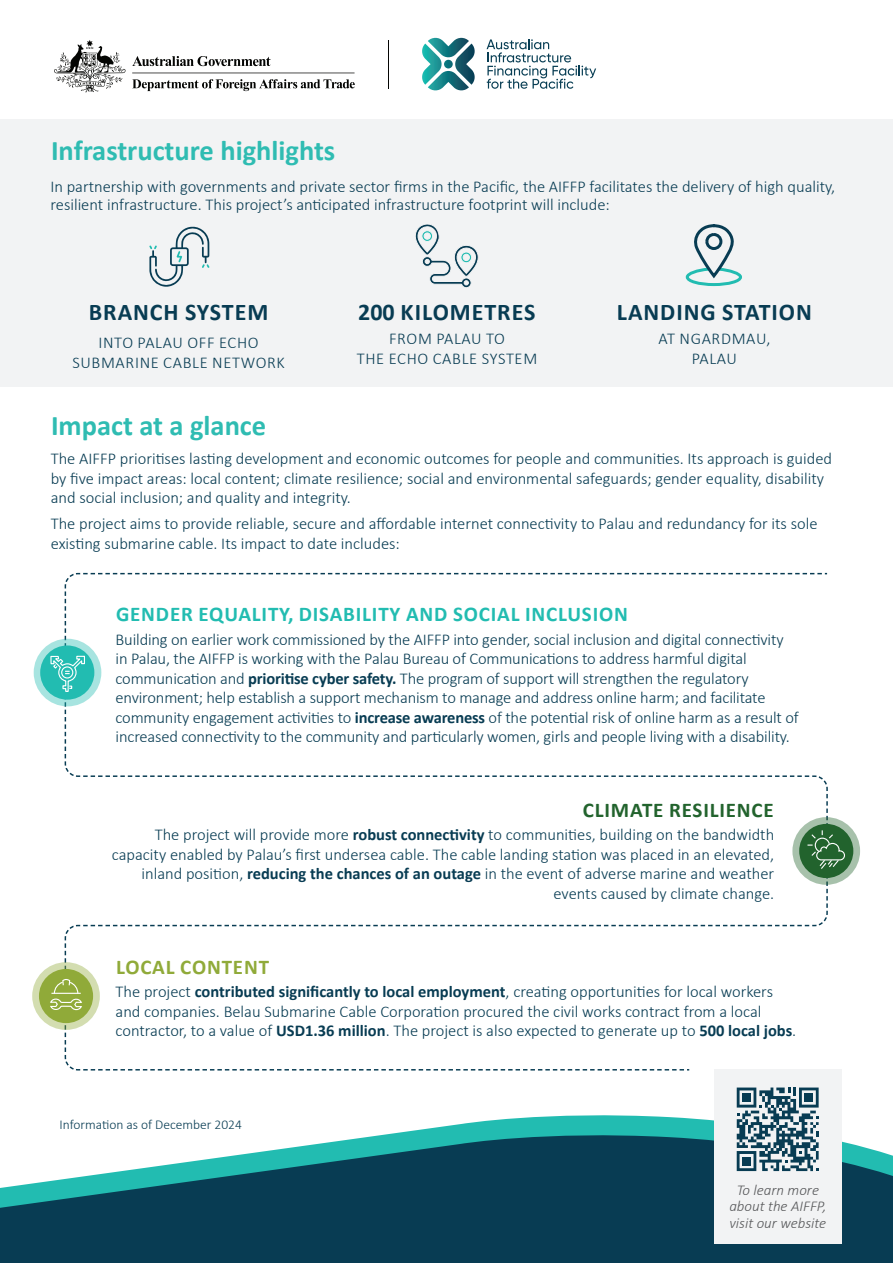
<style>
.page{position:relative;width:893px;height:1263px;background:#fff}
.page>*{position:absolute;margin:0;border:0;box-sizing:border-box;transform-origin:0 0}
.Body{font:700 28.5px "Calibri";color:#2fbcb2}
.t1{font:700 24px "Calibri";letter-spacing:.04em;color:#083c53}
.t2{font:700 21px "Calibri";letter-spacing:.04em;color:#22bcb1}
.t3{font:700 21px "Calibri";letter-spacing:.04em;color:#22632d}
.t4{font:700 21px "Calibri";letter-spacing:.04em;color:#90aa39}
.Body-2{font:300 16.5px/19.5px "Calibri";color:#083c53}
.Body-3{font:300 16.5px/19.8px "Calibri";letter-spacing:.04em;color:#083c53;text-align:center}
.t5{font:italic 300 15px/16.5px "Calibri";color:#57585a;text-align:center}
.t6{font:300 13.5px "Calibri";color:#083c53}
.t7{font:300 13.5px "Calibri";color:#36546a}
.s1{font-weight:700}
</style>
<div class="page">
<div style="left:0;top:119px;width:893px;height:268px;background:#f2f3f4"></div>
<svg style="left:64px;top:572px;width:764px;height:499px"></svg>
<svg style="left:34px;top:639px;width:67px;height:67px"></svg>
<svg style="left:50px;top:590px;width:36px;height:168px"></svg>
<svg style="left:32px;top:962px;width:68px;height:68px"></svg>
<div style="left:39px;top:969px;width:54px;height:54px;background:#90aa39;border-radius:50%"></div>
<svg style="left:49px;top:942px;width:34px;height:110px"></svg>
<div style="left:0;top:1209px;width:893px;height:54px;background:#083c53"></div>
<svg style="left:0;top:1110px;width:893px;height:99px"></svg>
<div style="left:714px;top:1069px;width:127px;height:174px;background:#f2f3f4"></div>
<svg style="left:737px;top:1087px;width:82px;height:84px"></svg>
<div style="left:742px;top:1093px;width:9px;height:9px;background:#083c53"></div>
<div style="left:805px;top:1093px;width:8px;height:9px;background:#083c53"></div>
<div style="left:742px;top:1157px;width:9px;height:8px;background:#083c53"></div>
<svg style="left:792px;top:817px;width:68px;height:68px"></svg>
<div style="left:799px;top:824px;width:54px;height:54px;background:#22632d;border-radius:50%"></div>
<svg style="left:807px;top:792px;width:39px;height:116px"></svg>
<svg style="left:149px;top:226px;width:60px;height:61px"></svg>
<svg style="left:415px;top:224px;width:64px;height:64px"></svg>
<svg style="left:685px;top:224px;width:57px;height:63px"></svg>
<svg style="left:54px;top:40px;width:301px;height:52px"></svg>
<hr style="left:388px;top:40px;width:1px;height:48px;background:#040503">
<svg style="left:487px;top:39px;width:109px;height:50px"></svg>
<svg style="left:422px;top:37px;width:53px;height:54px"></svg>
<p class="Body" style="left:51px;top:131px;width:286px">Infrastructure highlights</p>
<p class="Body-2" style="left:50px;top:177px;width:786px;line-height:18px">In partnership with governments and private sector firms in the Pacific, the AIFFP facilitates the delivery of high quality, resilient infrastructure. This project’s anticipated infrastructure footprint will include:</p>
<p class="t1" style="left:89px;top:295px;width:181px">BRANCH SYSTEM</p>
<p class="Body-3" style="left:72px;top:333px;width:214px">INTO PALAU OFF ECHO<br>SUBMARINE CABLE NETWORK</p>
<p class="t1" style="left:358px;top:295px;width:179px">200 KILOMETRES</p>
<p class="Body-3" style="left:357px;top:329px;width:182px">FROM PALAU TO<br>THE ECHO CABLE SYSTEM</p>
<p class="t1" style="left:617px;top:295px;width:196px">LANDING STATION</p>
<p class="Body-3" style="left:658px;top:329px;width:114px">AT NGARDMAU,<br>PALAU</p>
<p class="Body" style="left:51px;top:405px;width:217px">Impact at a glance</p>
<p class="Body-2" style="left:51px;top:449px;width:783px">The AIFFP prioritises lasting development and economic outcomes for people and communities. Its approach is guided by five impact areas: local content; climate resilience; social and environmental safeguards; gender equality, disability and social inclusion; and quality and integrity.</p>
<p class="Body-2" style="left:51px;top:514px;width:768px">The project aims to provide reliable, secure and affordable internet connectivity to Palau and redundancy for its sole existing submarine cable. Its impact to date includes:</p>
<p class="t2" style="left:116px;top:599px;width:513px">GENDER EQUALITY, DISABILITY AND SOCIAL INCLUSION</p>
<p class="Body-2" style="left:116px;top:629px;width:685px">Building on earlier work commissioned by the AIFFP into gender, social inclusion and digital connectivity in Palau, the AIFFP is working with the Palau Bureau of Communications to address harmful digital communication and <span class="s1">prioritise cyber safety.</span> The program of support will strengthen the regulatory environment; help establish a support mechanism to manage and address online harm; and facilitate community engagement activities to <span class="s1">increase awareness</span> of the potential risk of online harm as a result of increased connectivity to the community and particularly women, girls and people living with a disability.</p>
<p class="t3" style="left:583px;top:795px;width:192px">CLIMATE RESILIENCE</p>
<p class="Body-2" style="left:112px;top:825px;width:664px;text-align:right">The project will provide more <span class="s1">robust connectivity</span> to communities, building on the bandwidth capacity enabled by Palau’s first undersea cable. The cable landing station was placed in an elevated, inland position, <span class="s1">reducing the chances of an outage</span> in the event of adverse marine and weather events caused by climate change.</p>
<p class="t4" style="left:116px;top:952px;width:155px">LOCAL CONTENT</p>
<p class="Body-2" style="left:116px;top:982px;width:682px">The project <span class="s1">contributed significantly to local employment</span>, creating opportunities for local workers and companies. Belau Submarine Cable Corporation procured the civil works contract from a local contractor, to a value of <span class="s1">USD1.36 million</span>. The project is also expected to generate up to <span class="s1">500 local jobs</span>.</p>
<p class="t6" style="left:60px;top:1116px;width:184px">Information as of December 2024</p>
<p class="t5" style="left:729px;top:1181px;width:99px">To learn more about the AIFFP, visit our website</p>
<p class="t7" style="left:739px;top:1215px;width:99px">www.aiffp.gov.au/</p>
</div>
